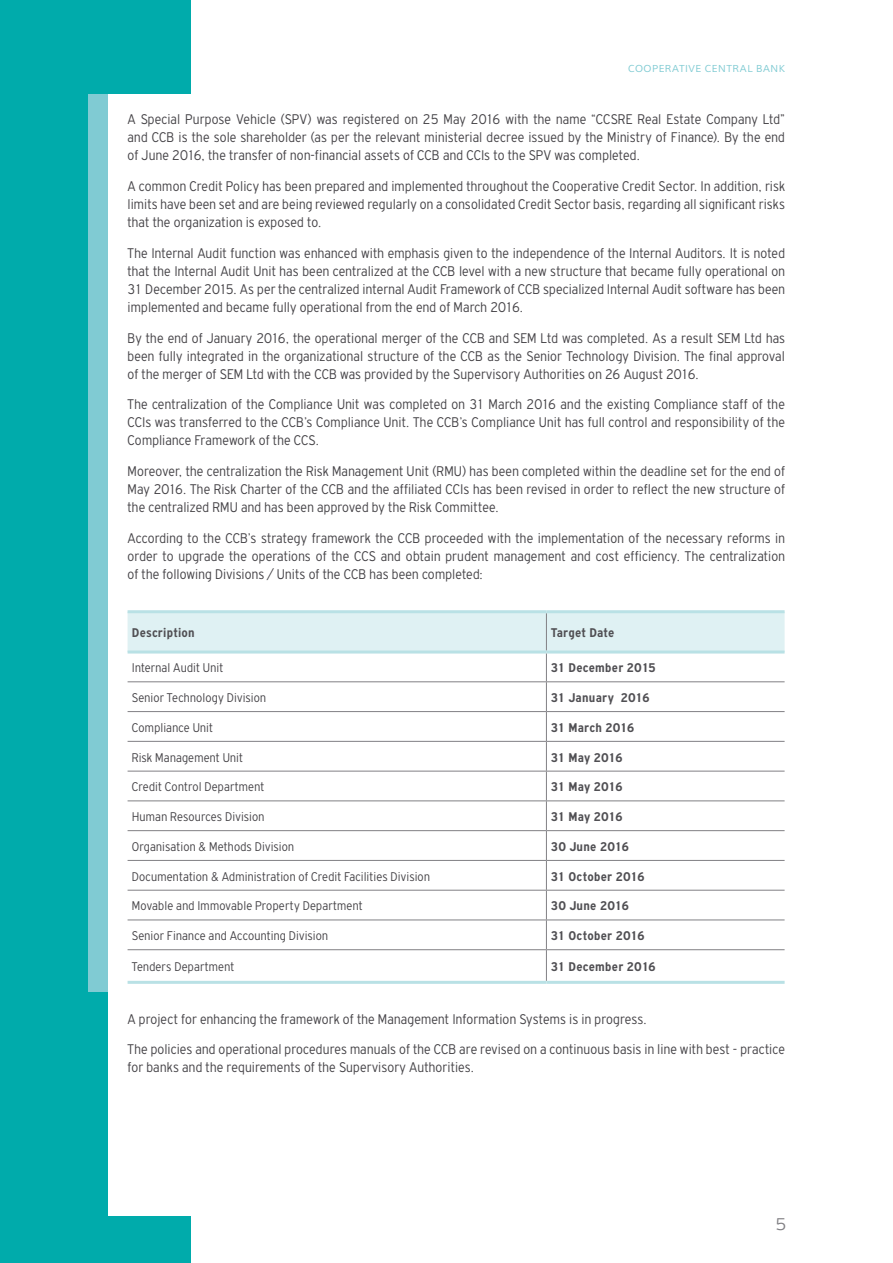
<style>
.page{position:relative;width:893px;height:1263px;background:#fff}
.page>*{position:absolute;margin:0;border:0;box-sizing:border-box;transform-origin:0 0}
.t1{font:300 18px "PF Highway Sans Pro";color:#818084}
.t2{font:300 15px/18px "PF Highway Gothic Cond";letter-spacing:.01em;color:#454347;text-align:justify}
.t3{font:300 13.5px "PF Highway Gothic Cond";letter-spacing:.015em;color:#454347}
.t4{font:700 13.5px "PF Highway Gothic Cond";letter-spacing:.015em;color:#504f53}
.t5{font:700 13.5px "PF Highway Gothic Cond";letter-spacing:-.025em;color:#504f53}
.t6{font:700 13.5px "PF Highway Gothic Cond";letter-spacing:-.005em;color:#504f53}
.t7{font:9.9px "Aka Acid GR Muli";letter-spacing:.05em;color:#80cbd3}
</style>
<div class="page">
<div style="left:0;top:1px;width:190px;height:1262px;background:#00abab"></div>
<div style="left:108px;top:94px;width:675px;height:1122px;background:#fff"></div>
<div style="left:88px;top:94px;width:20px;height:898px;background:#80cbd3"></div>
<hr style="left:128px;top:610px;width:418px;height:3px;background:#b9e1e5">
<hr style="left:546px;top:610px;width:239px;height:3px;background:#b9e1e5">
<hr style="left:128px;top:981px;width:418px;height:3px;background:#b9e1e5">
<hr style="left:546px;top:981px;width:239px;height:3px;background:#b9e1e5">
<svg style="left:128px;top:612px;width:657px;height:337px"></svg>
<hr style="left:128px;top:949px;width:418px;height:1px;background:#818084">
<hr style="left:546px;top:949px;width:239px;height:1px;background:#818084">
<hr style="left:546px;top:950px;width:1px;height:31px;background:#818084">
<p class="t7" style="left:628px;top:62px;width:158px">COOPERATIVE CENTRAL BANK</p>
<p class="t2" style="left:128px;top:111px;width:659px">A Special Purpose Vehicle (SPV) was registered on 25 May 2016 with the name “CCSRE Real Estate Company Ltd” and CCB is the sole shareholder (as per the relevant ministerial decree issued by the Ministry of Finance). By the end of June 2016, the transfer of non-financial assets of CCB and CCIs to the SPV was completed.</p>
<p class="t2" style="left:128px;top:177px;width:659px">A common Credit Policy has been prepared and implemented throughout the Cooperative Credit Sector. In addition, risk limits have been set and are being reviewed regularly on a consolidated Credit Sector basis, regarding all significant risks that the organization is exposed to.</p>
<p class="t2" style="left:128px;top:244px;width:659px">The Internal Audit function was enhanced with emphasis given to the independence of the Internal Auditors. It is noted that the Internal Audit Unit has been centralized at the CCB level with a new structure that became fully operational on 31 December 2015. As per the centralized internal Audit Framework of CCB specialized Internal Audit software has been implemented and became fully operational from the end of March 2016.</p>
<p class="t2" style="left:128px;top:329px;width:659px">By the end of January 2016, the operational merger of the CCB and SEM Ltd was completed. As a result SEM Ltd has been fully integrated in the organizational structure of the CCB as the Senior Technology Division. The final approval of the merger of SEM Ltd with the CCB was provided by the Supervisory Authorities on 26 August 2016.</p>
<p class="t2" style="left:128px;top:396px;width:659px">The centralization of the Compliance Unit was completed on 31 March 2016 and the existing Compliance staff of the CCIs was transferred to the CCB’s Compliance Unit. The CCB’s Compliance Unit has full control and responsibility of the Compliance Framework of the CCS.</p>
<p class="t2" style="left:128px;top:462px;width:659px">Moreover, the centralization the Risk Management Unit (RMU) has been completed within the deadline set for the end of May 2016. The Risk Charter of the CCB and the affiliated CCIs has been revised in order to reflect the new structure of the centralized RMU and has been approved by the Risk Committee.</p>
<p class="t2" style="left:128px;top:529px;width:659px">According to the CCB’s strategy framework the CCB proceeded with the implementation of the necessary reforms in order to upgrade the operations of the CCS and obtain prudent management and cost efficiency. The centralization of the following Divisions / Units of the CCB has been completed:</p>
<p class="t4" style="left:132px;top:626px;width:64px">Description</p>
<p class="t4" style="left:551px;top:626px;width:65px">Target Date</p>
<p class="t3" style="left:132px;top:661px;width:93px">Internal Audit Unit</p>
<p class="t4" style="left:551px;top:661px;width:107px">31 December 2015</p>
<p class="t3" style="left:132px;top:691px;width:136px">Senior Technology Division</p>
<p class="t4" style="left:551px;top:690px;width:101px">31 January 2016</p>
<p class="t3" style="left:132px;top:720px;width:83px">Compliance Unit</p>
<p class="t4" style="left:551px;top:720px;width:85px">31 March 2016</p>
<p class="t3" style="left:132px;top:750px;width:113px">Risk Management Unit</p>
<p class="t5" style="left:551px;top:750px;width:74px">31 May 2016</p>
<p class="t3" style="left:132px;top:780px;width:134px">Credit Control Department</p>
<p class="t5" style="left:551px;top:780px;width:74px">31 May 2016</p>
<p class="t3" style="left:132px;top:810px;width:134px">Human Resources Division</p>
<p class="t5" style="left:551px;top:809px;width:74px">31 May 2016</p>
<p class="t3" style="left:132px;top:839px;width:164px">Organisation &amp; Methods Division</p>
<p class="t6" style="left:551px;top:839px;width:80px">30 June 2016</p>
<p class="t3" style="left:132px;top:869px;width:300px">Documentation &amp; Administration of Credit Facilities Division</p>
<p class="t4" style="left:551px;top:869px;width:96px">31 October 2016</p>
<p class="t3" style="left:132px;top:899px;width:232px">Movable and Immovable Property Department</p>
<p class="t6" style="left:551px;top:899px;width:80px">30 June 2016</p>
<p class="t3" style="left:132px;top:929px;width:198px">Senior Finance and Accounting Division</p>
<p class="t4" style="left:551px;top:928px;width:96px">31 October 2016</p>
<p class="t3" style="left:132px;top:960px;width:104px">Tenders Department</p>
<p class="t4" style="left:551px;top:960px;width:107px">31 December 2016</p>
<p class="t2" style="left:128px;top:1003px;width:659px;line-height:30.8px">A project for enhancing the framework of the Management Information Systems is in progress.<br>The policies and operational procedures manuals of the CCB are revised on a continuous basis in line with best - practice</p>
<p class="t2" style="left:128px;top:1058px;width:348px">for banks and the requirements of the Supervisory Authorities.</p>
<p class="t1" style="left:775px;top:1213px;width:12px">5</p>
</div>
